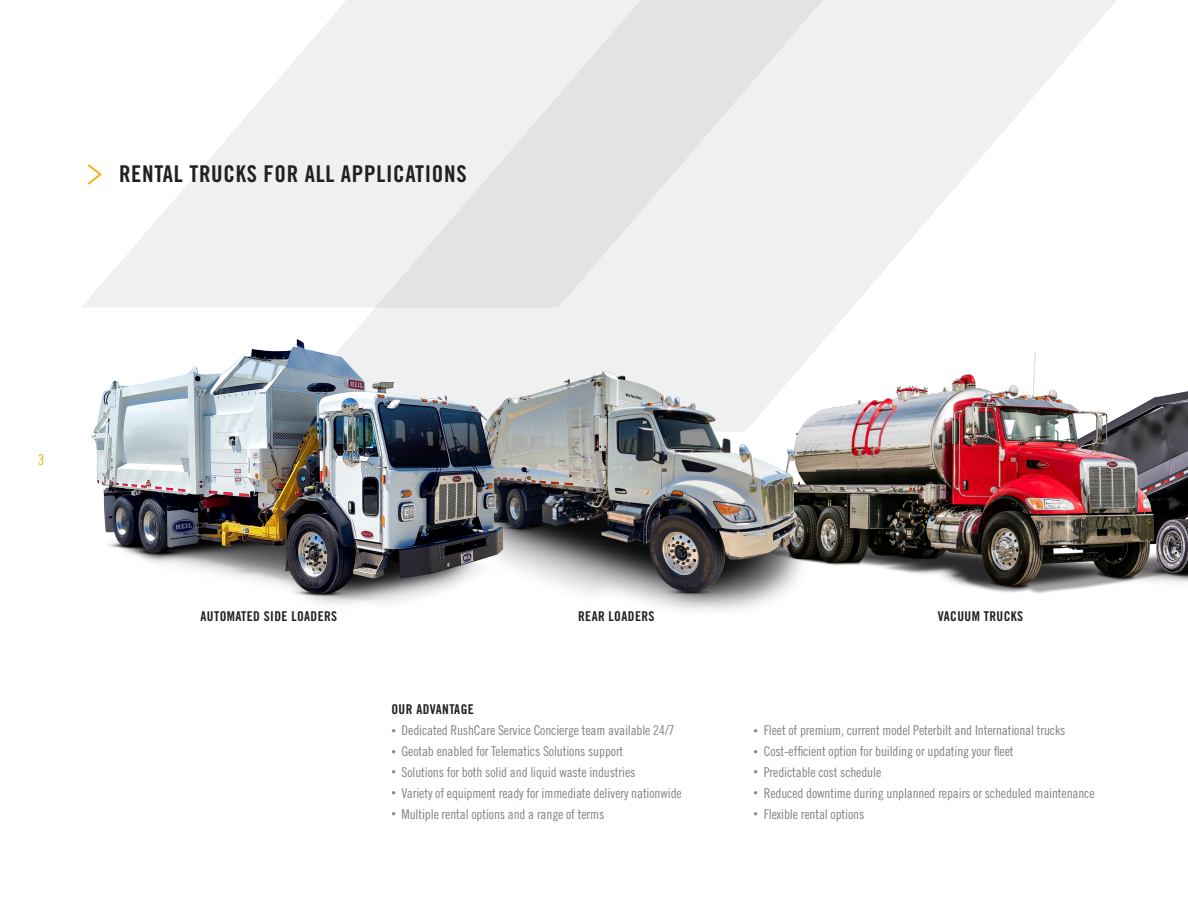
<style>
.page{position:relative;width:1188px;height:918px;background:#fff}
.page>*{position:absolute;margin:0;border:0;box-sizing:border-box;transform-origin:0 0}
.t1{font:23.1px "Trade Gothic LT Pro Bd Cn 20";letter-spacing:.03em;color:#231f20}
.Warnock_Pro_Display{font:15px "Trade Gothic LT Pro Cn 18";color:#efb211}
.t2{font:13.5px "Trade Gothic LT Pro Cn 18";letter-spacing:-.01em;color:#808285}
.t3{font:13.5px "Trade Gothic LT Pro Bd Cn 20";letter-spacing:.03em;color:#231f20}
.s1{font-size:9px}
</style>
<div class="page">
<svg style="left:296px;top:308px;width:555px;height:63px;fill:#f0f0f0"></svg>
<svg style="left:82px;top:0;width:1034px;height:308px;fill:#f0f0f0"></svg>
<svg style="left:86px;top:162px;width:17px;height:25px"></svg>
<img style="left:1042px;top:232px;width:146px;height:351px">
<img style="left:739px;top:317px;width:446px;height:276px">
<img style="left:555px;top:371px;width:260px;height:240px">
<img style="left:91px;top:340px;width:464px;height:265px">
<p class="t1" style="left:119px;top:160px;width:349px">RENTAL TRUCKS FOR ALL APPLICATIONS</p>
<p class="Warnock_Pro_Display" style="left:38px;top:451px;width:8px">3</p>
<p class="t3" style="left:201px;top:608px;width:138px">AUTOMATED SIDE LOADERS</p>
<p class="t3" style="left:578px;top:608px;width:78px">REAR LOADERS</p>
<p class="t3" style="left:938px;top:608px;width:87px">VACUUM TRUCKS</p>
<p class="t3" style="left:392px;top:701px;width:84px">OUR ADVANTAGE</p>
<p class="t2" style="left:392px;top:722px;width:285px"><span class="s1">•</span> Dedicated RushCare Service Concierge team available 24/7</p>
<p class="t2" style="left:392px;top:743px;width:233px"><span class="s1">•</span> Geotab enabled for Telematics Solutions support</p>
<p class="t2" style="left:392px;top:764px;width:245px"><span class="s1">•</span> Solutions for both solid and liquid waste industries</p>
<p class="t2" style="left:392px;top:785px;width:292px"><span class="s1">•</span> Variety of equipment ready for immediate delivery nationwide</p>
<p class="t2" style="left:392px;top:806px;width:214px"><span class="s1">•</span> Multiple rental options and a range of terms</p>
<p class="t2" style="left:754px;top:722px;width:313px"><span class="s1">•</span> Fleet of premium, current model Peterbilt and International trucks</p>
<p class="t2" style="left:754px;top:743px;width:261px"><span class="s1">•</span> Cost-efficient option for building or updating your fleet</p>
<p class="t2" style="left:754px;top:764px;width:129px"><span class="s1">•</span> Predictable cost schedule</p>
<p class="t2" style="left:754px;top:785px;width:342px"><span class="s1">•</span> Reduced downtime during unplanned repairs or scheduled maintenance</p>
<p class="t2" style="left:754px;top:806px;width:112px"><span class="s1">•</span> Flexible rental options</p>
</div>
